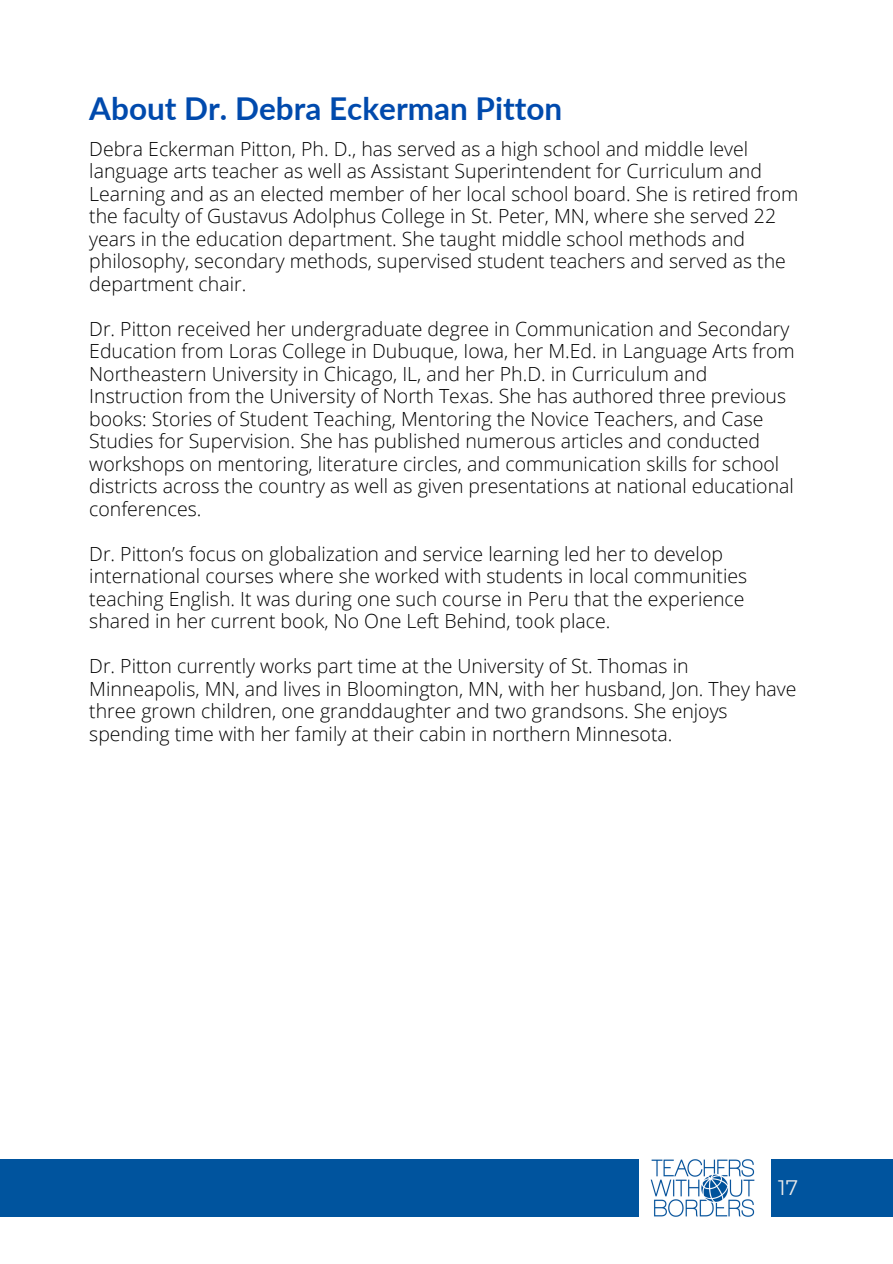
<style>
.page{position:relative;width:893px;height:1264px;background:#fff}
.page>*{position:absolute;margin:0;border:0;box-sizing:border-box;transform-origin:0 0}
.t1{font:700 31.5px "Lato";color:#004aad}
.t2{font:21px "Montserrat";color:#eaeaea}
.t3{font:300 19.5px/22.5px "Open Sans";color:#000}
</style>
<div class="page">
<div style="left:0;top:1158px;width:892px;height:58px;background:#00549e"></div>
<img style="left:639px;top:1158px;width:131px;height:59px">
<h1 class="t1" style="left:89px;top:89px;width:474px">About Dr. Debra Eckerman Pitton</h1>
<p class="t3" style="left:89px;top:137px;width:710px">Debra Eckerman Pitton, Ph. D., has served as a high school and middle level language arts teacher as well as Assistant Superintendent for Curriculum and Learning and as an elected member of her local school board. She is retired from the faculty of Gustavus Adolphus College in St. Peter, MN, where she served 22 years in the education department. She taught middle school methods and philosophy, secondary methods, supervised student teachers and served as the department chair.</p>
<p class="t3" style="left:89px;top:317px;width:706px">Dr. Pitton received her undergraduate degree in Communication and Secondary Education from Loras College in Dubuque, Iowa, her M.Ed. in Language Arts from Northeastern University in Chicago, IL, and her Ph.D. in Curriculum and Instruction from the University of North Texas. She has authored three previous books: Stories of Student Teaching, Mentoring the Novice Teachers, and Case Studies for Supervision. She has published numerous articles and conducted workshops on mentoring, literature circles, and communication skills for school districts across the country as well as given presentations at national educational conferences.</p>
<p class="t3" style="left:89px;top:542px;width:659px">Dr. Pitton’s focus on globalization and service learning led her to develop international courses where she worked with students in local communities teaching English. It was during one such course in Peru that the experience shared in her current book, No One Left Behind, took place.</p>
<p class="t3" style="left:89px;top:654px;width:708px">Dr. Pitton currently works part time at the University of St. Thomas in Minneapolis, MN, and lives in Bloomington, MN, with her husband, Jon. They have three grown children, one granddaughter and two grandsons. She enjoys spending time with her family at their cabin in northern Minnesota.</p>
<p class="t2" style="left:778px;top:1174px;width:21px">17</p>
</div>
